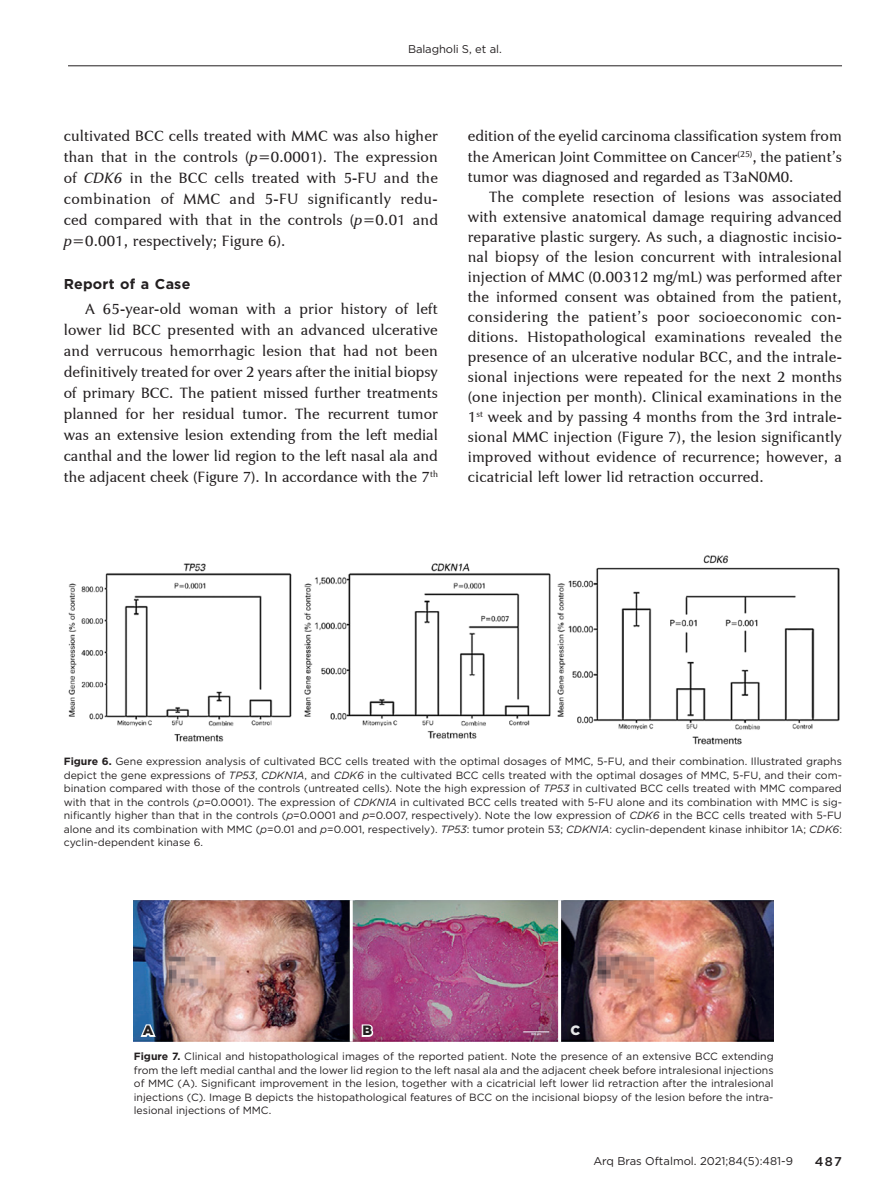
<style>
.page{position:relative;width:893px;height:1191px;background:#fff}
.page>*{position:absolute;margin:0;border:0;box-sizing:border-box;transform-origin:0 0}
.t1{font:15px/20px "Jaguar JC Book";letter-spacing:.005em;color:#231f20;text-align:justify}
.t2{font:700 14.25px "Gotham";letter-spacing:.015em;color:#231f20}
.t3{font:900 13.5px "Gotham";color:#231f20}
.t4{font:900 13.5px "Gotham";color:#e6e7e9}
.t5{font:500 12.75px "Gotham";color:#231f20}
.t6{font:11.25px "Gotham";color:#231f20}
.t7{font:10.5px/13.5px "Gotham";color:#231f20;text-align:justify}
.s1{font-style:italic}
.s2{font-weight:700}
</style>
<div class="page">
<hr style="left:68px;top:65px;width:774px;height:1px;background:#231f20">
<img style="left:134px;top:900px;width:640px;height:141px">
<svg style="left:139px;top:1020px;width:19px;height:19px"></svg>
<svg style="left:360px;top:1022px;width:15px;height:16px"></svg>
<hr style="left:350px;top:900px;width:3px;height:141px;background:#fff">
<hr style="left:558px;top:900px;width:3px;height:142px;background:#fff">
<img style="left:68px;top:555px;width:772px;height:190px">
<p class="t6" style="left:408px;top:41px;width:95px">Balagholi S, et al.</p>
<p class="t1" style="left:64px;top:126px;width:376px;line-height:21px">cultivated BCC cells treated with MMC was also higher than that in the controls (<span class="s1">p</span>=0.0001). The expression of <span class="s1">CDK6</span> in the BCC cells treated with 5-FU and the combination of MMC and 5-FU significantly redu&shy;ced compared with that in the controls (<span class="s1">p</span>=0.01 and <span class="s1">p</span>=0.001, respectively; Figure 6).</p>
<p class="t2" style="left:64px;top:274px;width:128px">Report of a Case</p>
<p class="t1" style="left:64px;top:298px;width:376px;line-height:21px;text-indent:21px">A 65-year-old woman with a prior history of left lower lid BCC presented with an advanced ulcerative and verrucous hemorrhagic lesion that had not been definitively treated for over 2 years after the initial biopsy of primary BCC. The patient missed further treatments planned for her residual tumor. The recurrent tumor was an extensive lesion extending from the left medial canthal and the lower lid region to the left nasal ala and the adjacent cheek (Figure 7). In accordance with the 7<sup>th</sup></p>
<p class="t1" style="left:468px;top:126px;width:376px">edition of the eyelid carcinoma classification system from the American Joint Committee on Cancer<sup>(25)</sup>, the patient’s tumor was diagnosed and regarded as T3aN0M0.</p>
<p class="t1" style="left:468px;top:187px;width:376px;text-indent:21px">The complete resection of lesions was associated with extensive anatomical damage requiring advanced reparative plastic surgery. As such, a diagnostic incisio&shy;nal biopsy of the lesion concurrent with intralesional injection of MMC (0.00312 mg/mL) was performed after the informed consent was obtained from the patient, considering the patient’s poor socioeconomic con&shy;ditions. Histopathological examinations revealed the presence of an ulcerative nodular BCC, and the intrale&shy;sional injections were repeated for the next 2 months (one injection per month). Clinical examinations in the 1<sup>st</sup> week and by passing 4 months from the 3rd intrale&shy;sional MMC injection (Figure 7), the lesion significantly improved without evidence of recurrence; however, a cicatricial left lower lid retraction occurred.</p>
<p class="t7" style="left:64px;top:754px;width:780px"><span class="s2">Figure 6.</span> Gene expression analysis of cultivated BCC cells treated with the optimal dosages of MMC, 5-FU, and their combination. Illustrated graphs depict the gene expressions of <span class="s1">TP53</span>, <span class="s1">CDKN1A</span>, and <span class="s1">CDK6</span> in the cultivated BCC cells treated with the optimal dosages of MMC, 5-FU, and their com&shy;bination compared with those of the controls (untreated cells). Note the high expression of <span class="s1">TP53</span> in cultivated BCC cells treated with MMC compared with that in the controls (<span class="s1">p</span>=0.0001). The expression of <span class="s1">CDKN1A</span> in cultivated BCC cells treated with 5-FU alone and its combination with MMC is sig&shy;nificantly higher than that in the controls (<span class="s1">p</span>=0.0001 and <span class="s1">p</span>=0.007, respectively). Note the low expression of <span class="s1">CDK6</span> in the BCC cells treated with 5-FU alone and its combination with MMC (<span class="s1">p</span>=0.01 and <span class="s1">p</span>=0.001, respectively). <span class="s1">TP53</span>: tumor protein 53; <span class="s1">CDKN1A</span>: cyclin-dependent kinase inhibitor 1A; <span class="s1">CDK6</span>: cyclin-dependent kinase 6.</p>
<p class="t3" style="left:143px;top:1021px;width:12px">A</p>
<p class="t3" style="left:362px;top:1021px;width:11px">B</p>
<p class="t4" style="left:570px;top:1021px;width:11px">C</p>
<p class="t7" style="left:134px;top:1049px;width:641px"><span class="s2">Figure 7.</span> Clinical and histopathological images of the reported patient. Note the presence of an extensive BCC extending from the left medial canthal and the lower lid region to the left nasal ala and the adjacent cheek before intralesional injections of MMC (A). Significant improvement in the lesion, together with a cicatricial left lower lid retraction after the intralesional injections (C). Image B depicts the histopathological features of BCC on the incisional biopsy of the lesion before the intra&shy;lesional injections of MMC.</p>
<p class="t6" style="left:593px;top:1153px;width:201px">Arq Bras Oftalmol. 2021;84(5):481-9</p>
<p class="t5" style="left:815px;top:1153px;width:29px">487</p>
</div>
